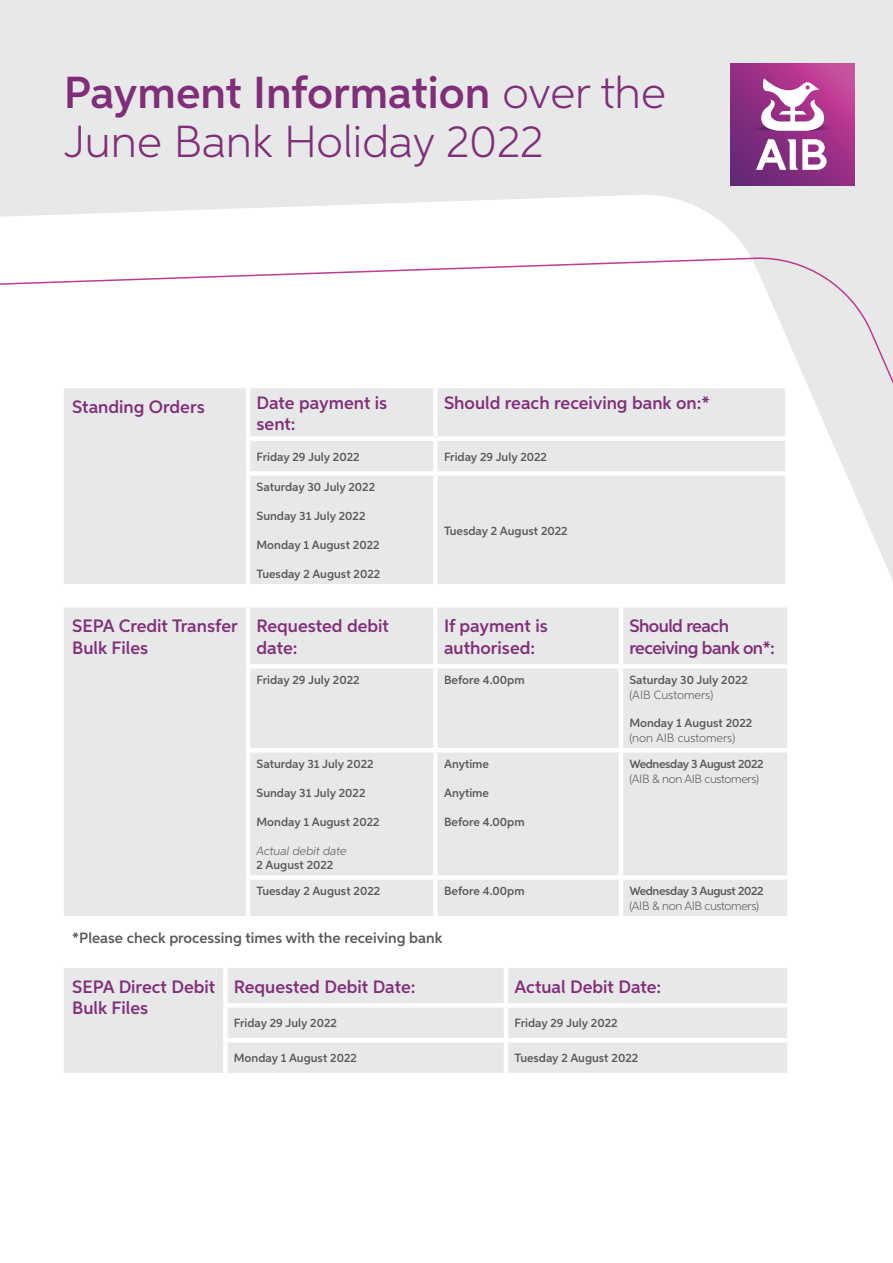
<style>
.page{position:relative;width:893px;height:1263px;background:#e7e8e8}
.page>*{position:absolute;margin:0;border:0;box-sizing:border-box;transform-origin:0 0}
.A4_Main_Heading__Cor{font:300 45px/49.5px "Aspira";color:#812e7a}
.t1{font:600 18px/21.6px "Aspira";color:#812e7a}
.t2{font:600 18px/21.6px "Aspira";letter-spacing:-.03em;color:#812e7a}
.t3{font:600 15px "Aspira";color:#58595b}
.t4{font:600 12px/14.4px "Aspira";color:#58595b}
.t5{font:300 12px/14.4px "Aspira";letter-spacing:-.03em;color:#58595b}
.t6{font:italic 300 12px "Aspira";color:#58595b}
.s1{font-weight:600}
.s2{font-weight:300}
</style>
<div class="page">
<svg style="left:0;top:195px;width:751px;height:62px;fill:#fff"></svg>
<div style="left:0;top:257px;width:893px;height:1006px;background:#fff"></div>
<svg style="left:731px;top:64px;width:123px;height:122px;background:#963285"></svg>
<svg style="left:761px;top:78px;width:63px;height:53px;background:#cf95c1"></svg>
<svg style="left:756px;top:139px;width:71px;height:31px;background:#c296bf"></svg>
<svg style="left:64px;top:388px;width:721px;height:196px"></svg>
<hr style="left:64px;top:384px;width:184px;height:4px;background:#fff">
<hr style="left:248px;top:384px;width:187px;height:4px;background:#fff">
<hr style="left:246px;top:388px;width:4px;height:48px;background:#fff">
<hr style="left:435px;top:384px;width:354px;height:4px;background:#fff">
<div style="left:433px;top:388px;width:5px;height:48px;background:#fff"></div>
<hr style="left:785px;top:388px;width:4px;height:48px;background:#fff">
<div style="left:246px;top:436px;width:189px;height:5px;background:#fff"></div>
<hr style="left:246px;top:441px;width:4px;height:30px;background:#fff">
<div style="left:435px;top:436px;width:354px;height:5px;background:#fff"></div>
<div style="left:433px;top:441px;width:5px;height:30px;background:#fff"></div>
<hr style="left:785px;top:441px;width:4px;height:30px;background:#fff">
<div style="left:246px;top:471px;width:189px;height:5px;background:#fff"></div>
<hr style="left:246px;top:476px;width:4px;height:108px;background:#fff">
<div style="left:435px;top:471px;width:354px;height:5px;background:#fff"></div>
<div style="left:433px;top:476px;width:5px;height:108px;background:#fff"></div>
<hr style="left:785px;top:476px;width:4px;height:108px;background:#fff">
<hr style="left:64px;top:584px;width:184px;height:4px;background:#fff">
<hr style="left:248px;top:584px;width:187px;height:4px;background:#fff">
<hr style="left:435px;top:584px;width:354px;height:4px;background:#fff">
<svg style="left:64px;top:607px;width:723px;height:309px"></svg>
<hr style="left:64px;top:603px;width:184px;height:4px;background:#fff">
<hr style="left:248px;top:603px;width:187px;height:4px;background:#fff">
<hr style="left:246px;top:607px;width:4px;height:57px;background:#fff">
<hr style="left:435px;top:603px;width:186px;height:4px;background:#fff">
<div style="left:433px;top:607px;width:5px;height:57px;background:#fff"></div>
<hr style="left:621px;top:603px;width:166px;height:4px;background:#fff">
<hr style="left:619px;top:607px;width:4px;height:57px;background:#fff">
<div style="left:246px;top:664px;width:189px;height:5px;background:#fff"></div>
<hr style="left:246px;top:669px;width:4px;height:79px;background:#fff">
<div style="left:435px;top:664px;width:186px;height:5px;background:#fff"></div>
<div style="left:433px;top:669px;width:5px;height:79px;background:#fff"></div>
<div style="left:621px;top:664px;width:166px;height:5px;background:#fff"></div>
<hr style="left:619px;top:669px;width:4px;height:79px;background:#fff">
<hr style="left:246px;top:748px;width:189px;height:4px;background:#fff">
<hr style="left:246px;top:752px;width:4px;height:123px;background:#fff">
<hr style="left:435px;top:748px;width:186px;height:4px;background:#fff">
<div style="left:433px;top:752px;width:5px;height:123px;background:#fff"></div>
<hr style="left:621px;top:748px;width:166px;height:4px;background:#fff">
<hr style="left:619px;top:752px;width:4px;height:123px;background:#fff">
<div style="left:246px;top:875px;width:189px;height:5px;background:#fff"></div>
<hr style="left:246px;top:880px;width:4px;height:36px;background:#fff">
<div style="left:435px;top:875px;width:186px;height:5px;background:#fff"></div>
<div style="left:433px;top:880px;width:5px;height:36px;background:#fff"></div>
<div style="left:621px;top:875px;width:166px;height:5px;background:#fff"></div>
<hr style="left:619px;top:880px;width:4px;height:36px;background:#fff">
<hr style="left:64px;top:916px;width:184px;height:4px;background:#fff">
<hr style="left:248px;top:916px;width:187px;height:4px;background:#fff">
<hr style="left:435px;top:916px;width:186px;height:4px;background:#fff">
<hr style="left:621px;top:916px;width:166px;height:4px;background:#fff">
<hr style="left:64px;top:953px;width:184px;height:4px;background:#fff">
<hr style="left:248px;top:953px;width:187px;height:4px;background:#fff">
<hr style="left:435px;top:953px;width:186px;height:4px;background:#fff">
<hr style="left:621px;top:953px;width:166px;height:4px;background:#fff">
<svg style="left:64px;top:968px;width:723px;height:105px"></svg>
<div style="left:225px;top:963px;width:281px;height:5px;background:#fff"></div>
<div style="left:223px;top:968px;width:5px;height:35px;background:#fff"></div>
<div style="left:506px;top:963px;width:281px;height:5px;background:#fff"></div>
<hr style="left:504px;top:968px;width:4px;height:35px;background:#fff">
<div style="left:223px;top:1008px;width:5px;height:30px;background:#fff"></div>
<hr style="left:504px;top:1008px;width:4px;height:30px;background:#fff">
<hr style="left:223px;top:1038px;width:283px;height:4px;background:#fff">
<div style="left:223px;top:1042px;width:5px;height:31px;background:#fff"></div>
<hr style="left:506px;top:1038px;width:281px;height:4px;background:#fff">
<hr style="left:504px;top:1042px;width:4px;height:31px;background:#fff">
<hr style="left:225px;top:1073px;width:281px;height:4px;background:#fff">
<hr style="left:506px;top:1073px;width:281px;height:4px;background:#fff">
<div style="left:64px;top:963px;width:161px;height:5px;background:#fff"></div>
<hr style="left:64px;top:1073px;width:161px;height:4px;background:#fff">
<div style="left:223px;top:1003px;width:283px;height:5px;background:#fff"></div>
<div style="left:506px;top:1003px;width:281px;height:5px;background:#fff"></div>
<p class="A4_Main_Heading__Cor" style="left:64px;top:66px;width:603px"><span class="s1">Payment Information</span> over the<br>June Bank Holiday 2022</p>
<p class="t1" style="left:72px;top:396px;width:134px">Standing Orders</p>
<p class="t1" style="left:257px;top:392px;width:132px">Date payment is sent:</p>
<p class="t1" style="left:444px;top:392px;width:267px">Should reach receiving bank on:*</p>
<p class="t4" style="left:257px;top:449px;width:105px">Friday 29 July 2022</p>
<p class="t4" style="left:444px;top:449px;width:105px">Friday 29 July 2022</p>
<p class="t4" style="left:257px;top:480px;width:120px">Saturday 30 July 2022</p>
<p class="t4" style="left:257px;top:509px;width:110px">Sunday 31 July 2022</p>
<p class="t4" style="left:257px;top:538px;width:125px">Monday 1 August 2022</p>
<p class="t4" style="left:257px;top:566px;width:125px">Tuesday 2 August 2022</p>
<p class="t4" style="left:444px;top:523px;width:125px">Tuesday 2 August 2022</p>
<p class="t1" style="left:72px;top:615px;width:167px">SEPA Credit Transfer<br>Bulk Files</p>
<p class="t1" style="left:257px;top:615px;width:134px">Requested debit date:</p>
<p class="t1" style="left:444px;top:615px;width:105px">If payment is authorised:</p>
<p class="t2" style="left:629px;top:615px;width:147px">Should reach receiving bank on*:</p>
<p class="t4" style="left:257px;top:673px;width:105px">Friday 29 July 2022</p>
<p class="t4" style="left:444px;top:673px;width:82px">Before 4.00pm</p>
<p class="t4" style="left:629px;top:673px;width:120px">Saturday 30 July 2022 <span class="s2">(AIB Customers)</span></p>
<p class="t4" style="left:629px;top:716px;width:125px">Monday 1 August 2022 <span class="s2">(non AIB customers)</span></p>
<p class="t4" style="left:257px;top:757px;width:119px">Saturday 31 July 2022</p>
<p class="t4" style="left:257px;top:786px;width:110px">Sunday 31 July 2022</p>
<p class="t4" style="left:257px;top:814px;width:125px">Monday 1 August 2022</p>
<p class="t6" style="left:257px;top:843px;width:92px">Actual debit date</p>
<p class="t4" style="left:257px;top:858px;width:78px">2 August 2022</p>
<p class="t5" style="left:629px;top:756px;width:136px"><span class="s1">Wednesday 3 August 2022 </span>(AIB &amp; non AIB customers)</p>
<p class="t4" style="left:444px;top:757px;width:46px">Anytime</p>
<p class="t4" style="left:444px;top:786px;width:46px">Anytime</p>
<p class="t4" style="left:444px;top:814px;width:82px">Before 4.00pm</p>
<p class="t4" style="left:257px;top:884px;width:125px">Tuesday 2 August 2022</p>
<p class="t4" style="left:444px;top:884px;width:82px">Before 4.00pm</p>
<p class="t5" style="left:629px;top:884px;width:136px"><span class="s1">Wednesday 3 August 2022 </span>(AIB &amp; non AIB customers)</p>
<p class="t3" style="left:72px;top:928px;width:372px">*Please check processing times with the receiving bank</p>
<p class="t1" style="left:72px;top:976px;width:145px">SEPA Direct Debit<br>Bulk Files</p>
<p class="t1" style="left:234px;top:976px;width:183px">Requested Debit Date:</p>
<p class="t1" style="left:514px;top:976px;width:148px">Actual Debit Date:</p>
<p class="t4" style="left:234px;top:1016px;width:105px">Friday 29 July 2022</p>
<p class="t4" style="left:514px;top:1016px;width:105px">Friday 29 July 2022</p>
<p class="t4" style="left:234px;top:1051px;width:125px">Monday 1 August 2022</p>
<p class="t4" style="left:514px;top:1051px;width:125px">Tuesday 2 August 2022</p>
</div>
